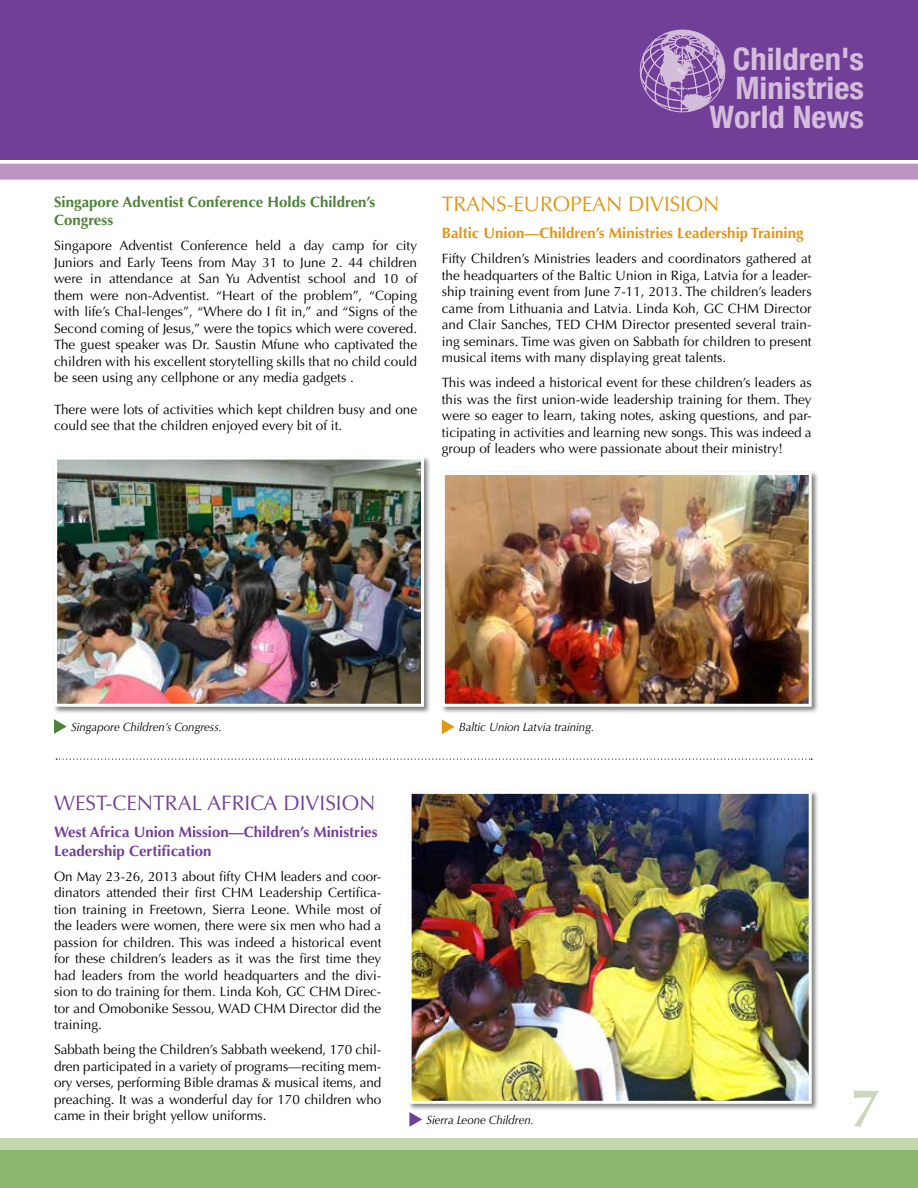
<style>
.page{position:relative;width:918px;height:1188px;background:#fff}
.page>*{position:absolute;margin:0;border:0;box-sizing:border-box;transform-origin:0 0}
.t1{font:700 54px "Optima LT Std";color:#cdd7bc}
.t2{font:700 condensed 30.9px/29px "Helvetica Neue";color:#d4bcdb;text-align:right;scale:1.05 1}
.t3{font:21px "Optima LT";color:#743f98}
.t4{font:21px "Optima LT";letter-spacing:-.005em;color:#e09617}
.t5{font:700 15px/18.8px "Optima LT Std";color:#743f98}
.t6{font:700 15px/18.8px "Optima LT Std";color:#4d8238}
.t7{font:700 15px "Optima LT Std";color:#e09617}
.t8{font:13.5px/16.5px "Optima LT";color:#000;text-align:justify}
.t9{font:italic 12px "Optima LT Std";letter-spacing:-.005em;color:#000;scale:.96 1}
</style>
<div class="page">
<div style="left:0;top:0;width:918px;height:159px;background:#723f98"></div>
<div style="left:0;top:164px;width:918px;height:16px;background:#bc95c4"></div>
<svg style="left:640px;top:29px;width:85px;height:84px"></svg>
<div style="left:0;top:1145px;width:918px;height:43px;background:#8bb66b"></div>
<div style="left:0;top:1139px;width:918px;height:11px;background:#c5d7ac"></div>
<svg style="left:54px;top:719px;width:13px;height:15px"></svg>
<div style="left:52px;top:455px;width:380px;height:259px;background:#000;opacity:.5"></div>
<img style="left:58px;top:461px;width:362px;height:242px">
<div style="left:54px;top:457px;width:370px;height:250px;border:3px solid #fff"></div>
<svg style="left:442px;top:720px;width:13px;height:14px"></svg>
<div style="left:440px;top:470px;width:379px;height:244px;background:#000;opacity:.5"></div>
<img style="left:446px;top:476px;width:362px;height:227px">
<div style="left:442px;top:472px;width:370px;height:235px;border:3px solid #fff"></div>
<svg style="left:409px;top:1112px;width:13px;height:15px"></svg>
<div style="left:407px;top:789px;width:412px;height:323px;background:#000;opacity:.5"></div>
<img style="left:413px;top:795px;width:395px;height:305px">
<div style="left:409px;top:791px;width:403px;height:313px;border:3px solid #fff"></div>
<svg style="left:56px;top:759px;width:756px;height:1px"></svg>
<h2 class="t2" style="left:709px;top:45px;width:149px">Children's<br>Ministries<br>World News</h2>
<p class="t6" style="left:54px;top:192px;width:323px">Singapore Adventist Conference Holds Children’s<br>Congress</p>
<p class="t8" style="left:54px;top:238px;width:365px">Singapore Adventist Conference held a day camp for city Juniors and Early Teens from May 31 to June 2. 44 children were in attendance at San Yu Adventist school and 10 of them were non-Adventist. “H eart of the problem”, “Coping with life’s Chal-lenges”, “Where do I fit in,” and “Signs of the Second coming of Jesus,” were the topics which were covered.<br>The guest speaker was Dr. Saustin Mfune who captivated the children with his excellent storytelling skills that no child could be seen using any cellphone or any media gadgets .</p>
<p class="t8" style="left:54px;top:401px;width:364px">There were lots of activities which kept children busy and one could see that the children enjoyed every bit of it.</p>
<h3 class="t4" style="left:442px;top:192px;width:234px">Trans-European Division</h3>
<p class="t7" style="left:442px;top:224px;width:363px">Baltic Union—Children’s Ministries Leadership Training</p>
<p class="t8" style="left:442px;top:251px;width:371px">Fifty Children’s Ministries leaders and coordinators gathered at the headquarters of the Baltic U nion in Riga, Latvia for a leader&shy;ship training event from June 7-11, 2013. The children’s leaders came from Lithuania and Latvia. Linda Koh, GC CHM Director and Clair Sanches, TED CH M Director presented several train&shy;ing seminars. Time was given on Sabbath for children to present musical items with many displaying great talents.</p>
<p class="t8" style="left:442px;top:375px;width:371px">This was indeed a historical event for these children’s leaders as this was the first union-wide leadership training for them. They were so eager to learn, taking notes, asking questions, and par&shy;ticipating in activities and learning new songs. This was indeed a group of leaders who were passionate about their ministry!</p>
<p class="t9" style="left:71px;top:720px;width:159px">Singapore Children’s Congress.</p>
<h3 class="t3" style="left:54px;top:790px;width:277px">West-Central Africa Division</h3>
<p class="t5" style="left:54px;top:823px;width:325px">West Africa Union Mission—Children’s Ministries<br>Leadership Certification</p>
<p class="t8" style="left:54px;top:868px;width:329px">On May 23-26, 2013 about fifty CH M leaders and coor&shy;dinators attended their first CH M Leadership Certifica&shy;tion training in Freetown, Sierra Leone. While most of the leaders were women, there were six men who had a passion for children. This was indeed a historical event for these children’s leaders as it was the first time they had leaders from the world headquarters and the divi&shy;sion to do training for them. Linda Koh, GC CHM Direc&shy;tor and Omobonike Sessou, WAD</p>
<p class="t8" style="left:254px;top:1000px;width:129px">CHM Director did the</p>
<p class="t8" style="left:54px;top:1012px;width:329px;line-height:25px">training.<br>Sabbath being the Children’s Sabbath weekend, 170 chil-</p>
<p class="t8" style="left:54px;top:1058px;width:329px">dren participated in a variety of programs—reciting mem&shy;ory verses, performing Bible dramas &amp; musical items, and preaching. It was a wonderful day for 170 children who came in their bright yellow uniforms.</p>
<p class="t9" style="left:459px;top:720px;width:143px">Baltic Union Latvia training.</p>
<p class="t9" style="left:426px;top:1113px;width:114px">Sierra Leone Children.</p>
<h1 class="t1" style="left:851px;top:1077px;width:32px">7</h1>
</div>
